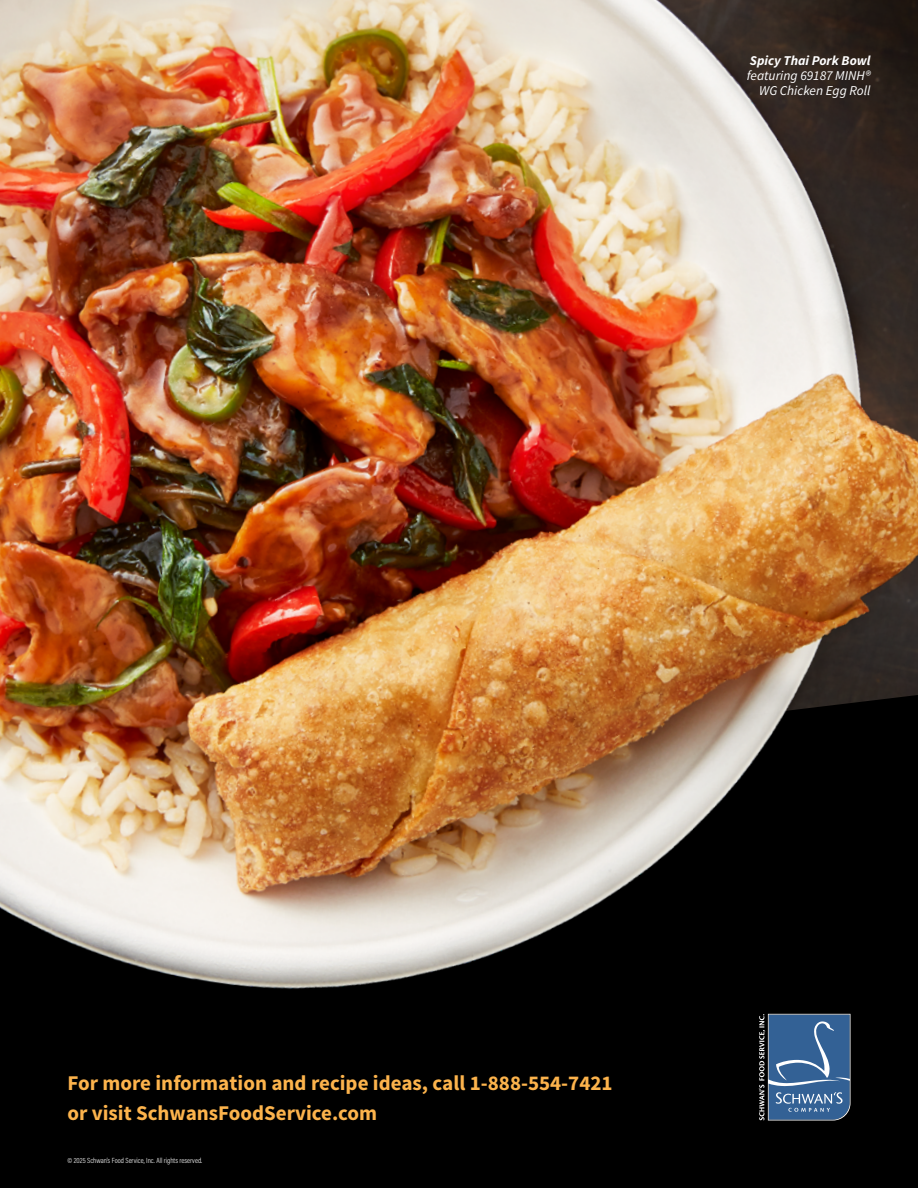
<style>
.page{position:relative;width:918px;height:1188px;background:#fff}
.page>*{position:absolute;margin:0;border:0;box-sizing:border-box;transform-origin:0 0}
.t1{font:700 21px/30px "Source Sans Pro";color:#fcb34c}
.t2{font:italic 13.5px/15px "Source Sans Pro";color:#fff;text-align:right}
.t3{font:italic 700 13.5px "Source Sans Pro";color:#fff}
.t4{font:300 7.5px "Acumin Pro Cond";color:#fff}
</style>
<div class="page">
<div style="left:0;top:1002px;width:918px;height:186px;background:#000"></div>
<img style="left:0;top:0;width:918px;height:1002px">
<svg style="left:759px;top:1014px;width:91px;height:107px;background:#486c95"></svg>
<p class="t3" style="left:750px;top:52px;width:122px">Spicy Thai Pork Bowl</p>
<p class="t2" style="left:747px;top:68px;width:125px">featuring 69187 MINH®<br>WG Chicken Egg Roll</p>
<p class="t1" style="left:68px;top:1069px;width:547px">For more information and recipe ideas, call 1-888-554-7421 or visit SchwansFoodService.com</p>
<p class="t4" style="left:68px;top:1156px;width:136px">© 2025 Schwan’s Food Service, Inc. All rights reserved.</p>
</div>
